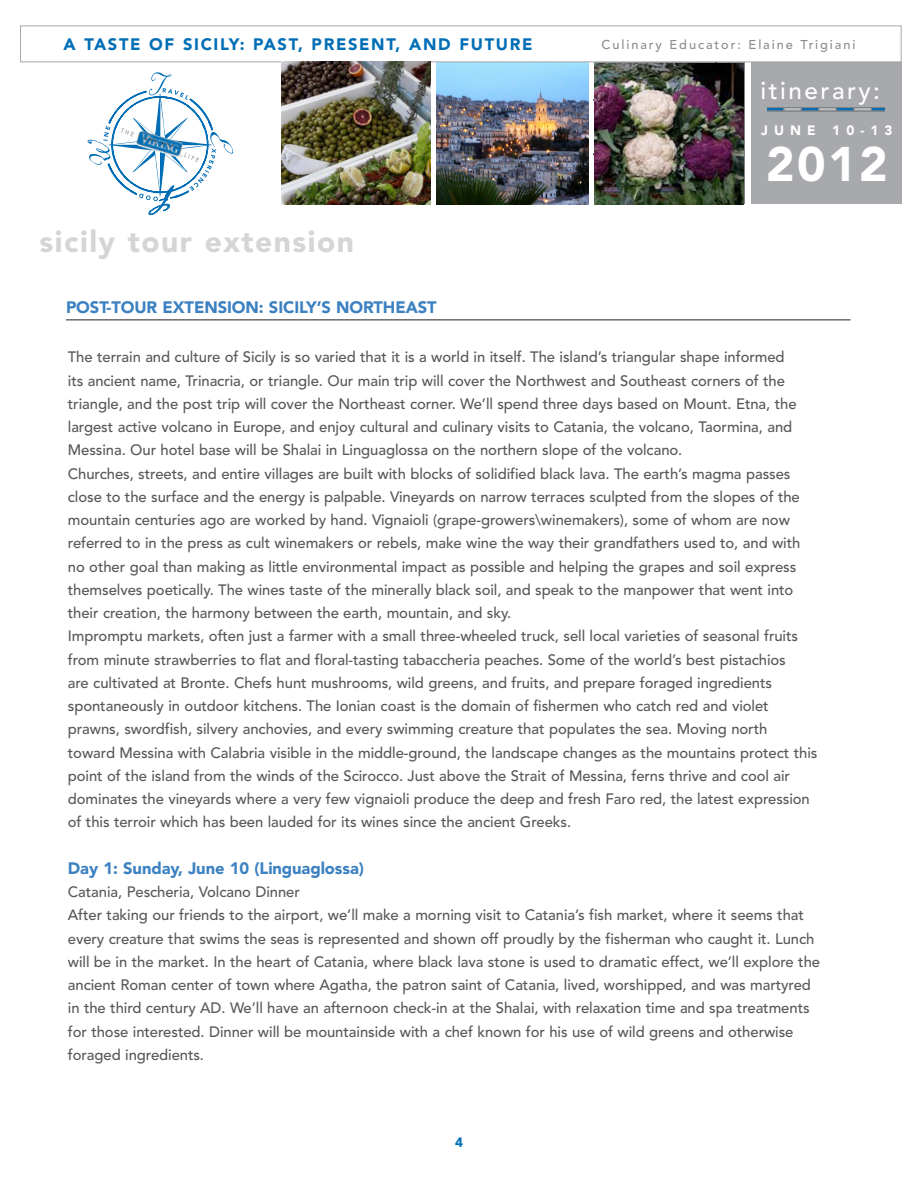
<style>
.page{position:relative;width:918px;height:1188px;background:#fff}
.page>*{position:absolute;margin:0;border:0;box-sizing:border-box;transform-origin:0 0}
.t1{font:900 48.15px "Avenir";color:#fff}
.t2{font:900 29.85px "Avenir";letter-spacing:.05em;color:#d4d5d7}
.t3{font:500 24.3px "Avenir";letter-spacing:.1em;color:#fff}
.t4{font:900 16.5px "Avenir";letter-spacing:-.005em;color:#3c81c1}
.t5{font:900 16.5px "Avenir";letter-spacing:.1em;color:#006eb6}
.t6{font:500 15px "Avenir";letter-spacing:-.005em;color:#57585a}
.t7{font:900 13.5px "Avenir";letter-spacing:.45em;color:#fff}
.t8{font:900 13.5px "Avenir";color:#006eb6}
.t9{font:500 12.75px "Avenir";letter-spacing:.15em;color:#8a8c8f}
</style>
<div class="page">
<svg style="left:87px;top:72px;width:146px;height:143px"></svg>
<img style="left:437px;top:62px;width:151px;height:142px">
<div style="left:751px;top:62px;width:150px;height:142px;background:#a8a9ad"></div>
<div style="left:20px;top:26px;width:882px;height:36px;background:#fff;border:1px solid #a8a9ad"></div>
<hr style="left:784px;top:108px;width:17px;height:3px;background:#bcbdc0">
<hr style="left:819px;top:108px;width:17px;height:3px;background:#bcbdc0">
<hr style="left:854px;top:108px;width:17px;height:3px;background:#bcbdc0">
<svg style="left:768px;top:108px;width:15px;height:3px"></svg>
<svg style="left:802px;top:108px;width:16px;height:3px"></svg>
<svg style="left:837px;top:108px;width:16px;height:3px"></svg>
<svg style="left:872px;top:108px;width:13px;height:3px"></svg>
<hr style="left:767px;top:107px;width:118px;height:1px;background:#808285">
<hr style="left:767px;top:111px;width:118px;height:1px;background:#808285">
<img style="left:281px;top:62px;width:149px;height:142px">
<hr style="left:66px;top:320px;width:784px;height:1px;background:#231f20">
<img style="left:594px;top:63px;width:150px;height:141px">
<p class="t5" style="left:64px;top:34px;width:470px">A TASTE OF SICILY: PAST, PRESENT, AND FUTURE</p>
<p class="t2" style="left:40px;top:223px;width:316px">sicily tour extension</p>
<p class="t4" style="left:66px;top:297px;width:372px">POST-TOUR EXTENSION: SICILY’S NORTHEAST</p>
<p class="t9" style="left:602px;top:37px;width:256px">Culinary Educator: Elaine Trigiani</p>
<p class="t3" style="left:761px;top:77px;width:121px">itinerary:</p>
<p class="t7" style="left:761px;top:122px;width:133px">JUNE 10-13</p>
<p class="t1" style="left:766px;top:136px;width:123px">2012</p>
<p class="t6" style="left:68px;top:349px;width:718px">The terrain and culture of Sicily is so varied that it is a world in itself. The island’s triangular shape informed</p>
<p class="t6" style="left:68px;top:372px;width:719px">its ancient name, Trinacria, or triangle. Our main trip will cover the Northwest and Southeast corners of the</p>
<p class="t6" style="left:68px;top:395px;width:730px">triangle, and the post trip will cover the Northeast corner. We’ll spend three days based on Mount. Etna, the</p>
<p class="t6" style="left:68px;top:418px;width:726px">largest active volcano in Europe, and enjoy cultural and culinary visits to Catania, the volcano, Taormina, and</p>
<p class="t6" style="left:68px;top:442px;width:616px">Messina. Our hotel base will be Shalai in Linguaglossa on the northern slope of the volcano.</p>
<p class="t6" style="left:68px;top:465px;width:724px">Churches, streets, and entire villages are built with blocks of solidified black lava. The earth’s magma passes</p>
<p class="t6" style="left:68px;top:488px;width:734px">close to the surface and the energy is palpable. Vineyards on narrow terraces sculpted from the slopes of the</p>
<p class="t6" style="left:68px;top:511px;width:724px">mountain centuries ago are worked by hand. Vignaioli (grape-growers\winemakers), some of whom are now</p>
<p class="t6" style="left:68px;top:535px;width:734px">referred to in the press as cult winemakers or rebels, make wine the way their grandfathers used to, and with</p>
<p class="t6" style="left:68px;top:558px;width:730px">no other goal than making as little environmental impact as possible and helping the grapes and soil express</p>
<p class="t6" style="left:68px;top:581px;width:727px">themselves poetically. The wines taste of the minerally black soil, and speak to the manpower that went into</p>
<p class="t6" style="left:68px;top:604px;width:445px">their creation, the harmony between the earth, mountain, and sky.</p>
<p class="t6" style="left:68px;top:628px;width:732px">Impromptu markets, often just a farmer with a small three-wheeled truck, sell local varieties of seasonal fruits</p>
<p class="t6" style="left:68px;top:651px;width:719px">from minute strawberries to flat and floral-tasting tabaccheria peaches. Some of the world’s best pistachios</p>
<p class="t6" style="left:68px;top:674px;width:706px">are cultivated at Bronte. Chefs hunt mushrooms, wild greens, and fruits, and prepare foraged ingredients</p>
<p class="t6" style="left:68px;top:697px;width:702px">spontaneously in outdoor kitchens. The Ionian coast is the domain of fishermen who catch red and violet</p>
<p class="t6" style="left:68px;top:721px;width:701px">prawns, swordfish, silvery anchovies, and every swimming creature that populates the sea. Moving north</p>
<p class="t6" style="left:68px;top:744px;width:751px">toward Messina with Calabria visible in the middle-ground, the landscape changes as the mountains protect this</p>
<p class="t6" style="left:68px;top:767px;width:724px">point of the island from the winds of the Scirocco. Just above the Strait of Messina, ferns thrive and cool air</p>
<p class="t6" style="left:68px;top:790px;width:744px">dominates the vineyards where a very few vignaioli produce the deep and fresh Faro red, the latest expression</p>
<p class="t6" style="left:68px;top:814px;width:505px">of this terroir which has been lauded for its wines since the ancient Greeks.</p>
<p class="t4" style="left:68px;top:858px;width:298px">Day 1: Sunday, June 10 (Linguaglossa)</p>
<p class="t6" style="left:68px;top:883px;width:234px">Catania, Pescheria, Volcano Dinner</p>
<p class="t6" style="left:68px;top:907px;width:738px">After taking our friends to the airport, we’ll make a morning visit to Catania’s fish market, where it seems that</p>
<p class="t6" style="left:68px;top:930px;width:748px">every creature that swims the seas is represented and shown off proudly by the fisherman who caught it. Lunch</p>
<p class="t6" style="left:68px;top:953px;width:754px">will be in the market. In the heart of Catania, where black lava stone is used to dramatic effect, we’ll explore the</p>
<p class="t6" style="left:68px;top:976px;width:745px">ancient Roman center of town where Agatha, the patron saint of Catania, lived, worshipped, and was martyred</p>
<p class="t6" style="left:68px;top:1000px;width:743px">in the third century AD. We’ll have an afternoon check-in at the Shalai, with relaxation time and spa treatments</p>
<p class="t6" style="left:68px;top:1023px;width:727px">for those interested. Dinner will be mountainside with a chef known for his use of wild greens and otherwise</p>
<p class="t6" style="left:68px;top:1046px;width:138px">foraged ingredients.</p>
<p class="t8" style="left:455px;top:1134px;width:9px">4</p>
</div>
